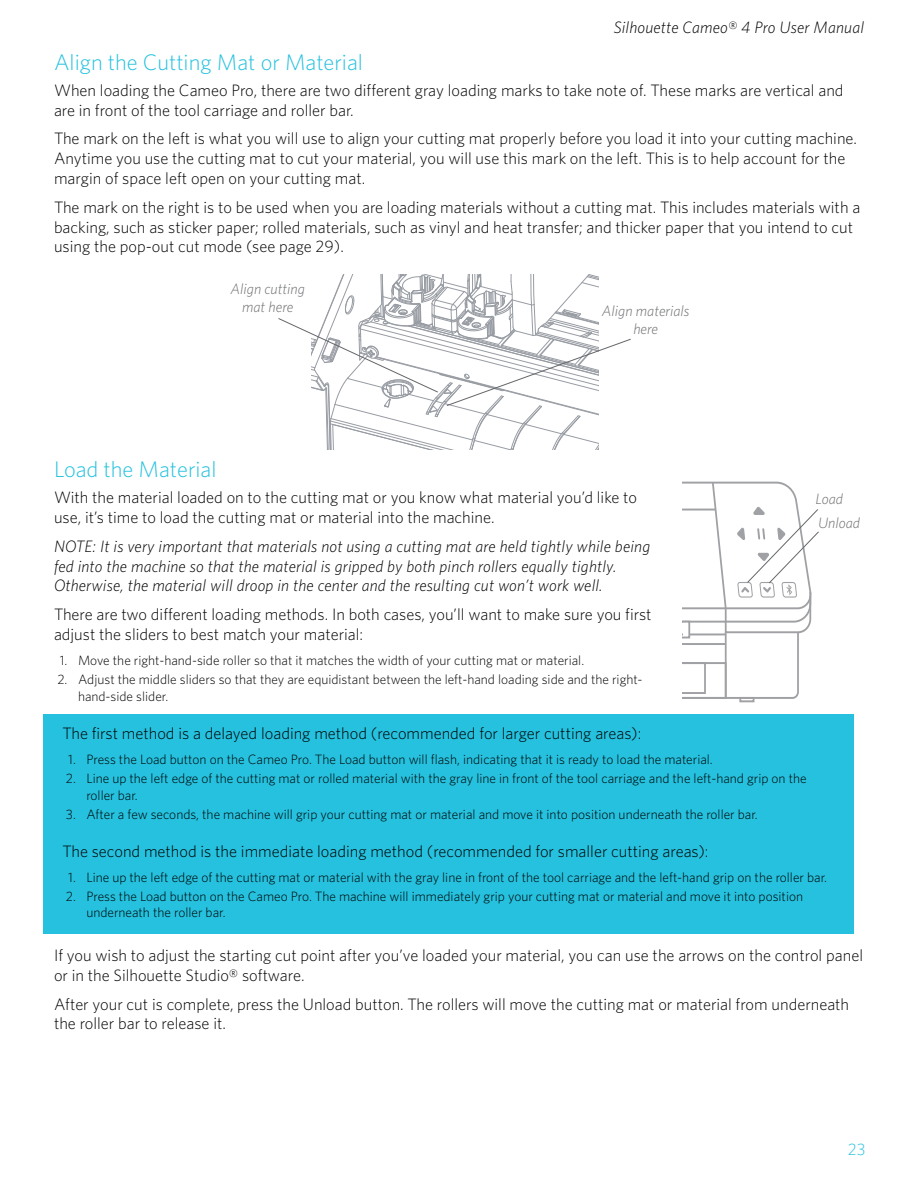
<style>
.page{position:relative;width:918px;height:1188px;background:#fff}
.page>*{position:absolute;margin:0;border:0;box-sizing:border-box;transform-origin:0 0}
.t1{font:300 22.5px "Whitney";color:#25c1de}
.t2{font:300 16.5px/19.8px "Whitney";color:#000}
.t3{font:italic 300 16.5px/19.8px "Whitney";letter-spacing:.01em;color:#000}
.t4{font:300 16.5px "Whitney";color:#25c1de}
.t5{font:italic 300 15px/18px "Whitney";color:#6d6e71;text-align:center}
.t6{font:300 13.5px/16.2px "Whitney";color:#000}
</style>
<div class="page">
<svg style="left:278px;top:274px;width:353px;height:176px"></svg>
<div style="left:739px;top:697px;width:16px;height:5px;border:2px solid #9fa1a4"></div>
<svg style="left:683px;top:481px;width:136px;height:219px"></svg>
<div style="left:44px;top:715px;width:810px;height:219px;background:#25c1de"></div>
<p class="t3" style="left:614px;top:18px;width:252px">Silhouette Cameo® 4 Pro User Manual</p>
<h1 class="t1" style="left:54px;top:53px;width:310px">Align the Cutting Mat or Material</h1>
<p class="t2" style="left:54px;top:81px;width:791px">When loading the Cameo Pro, there are two different gray loading marks to take note of. These marks are vertical and are in front of the tool carriage and roller bar.</p>
<p class="t2" style="left:54px;top:130px;width:805px">The mark on the left is what you will use to align your cutting mat properly before you load it into your cutting machine.<br>Anytime you use the cutting mat to cut your material, you will use this mark on the left. This is to help account for the margin of space left open on your cutting mat.</p>
<p class="t2" style="left:54px;top:198px;width:808px">The mark on the right is to be used when you are loading materials without a cutting mat. This includes materials with a backing, such as sticker paper; rolled materials, such as vinyl and heat transfer; and thicker paper that you intend to cut using the pop-out cut mode (see page 29).</p>
<p class="t5" style="left:231px;top:281px;width:76px">Align cutting mat here</p>
<p class="t5" style="left:602px;top:303px;width:89px">Align materials here</p>
<h1 class="t1" style="left:54px;top:461px;width:164px">Load the Material</h1>
<p class="t2" style="left:54px;top:489px;width:585px">With the material loaded on to the cutting mat or you know what material you’d like to use, it’s time to load the cutting mat or material into the machine.</p>
<p class="t3" style="left:54px;top:537px;width:598px">NOTE: It is very important that materials not using a cutting mat are held tightly while being fed into the machine so that the material is gripped by both pinch rollers equally tightly.<br>Otherwise, the material will droop in the center and the resulting cut won’t work well.</p>
<p class="t2" style="left:54px;top:606px;width:599px">There are two different loading methods. In both cases, you’ll want to make sure you first adjust the sliders to best match your material:</p>
<p class="t6" style="left:60px;top:653px;width:526px">1. Move the right-hand-side roller so that it matches the width of your cutting mat or material.</p>
<p class="t6" style="left:78px;top:673px;width:566px;text-indent:-21px">2. Adjust the middle sliders so that they are equidistant between the left-hand loading side and the right&shy;hand-side slider.</p>
<p class="t5" style="left:815px;top:488px;width:46px;line-height:23.7px;text-align:left">Load<br>Unload</p>
<p class="t2" style="left:62px;top:724px;width:580px">The first method is a delayed loading method (recommended for larger cutting areas):</p>
<p class="t6" style="left:68px;top:752px;width:646px">1. Press the Load button on the Cameo Pro. The Load button will flash, indicating that it is ready to load the material.</p>
<p class="t6" style="left:86px;top:771px;width:722px;text-indent:-21px">2. Line up the left edge of the cutting mat or rolled material with the gray line in front of the tool carriage and the left-hand grip on the roller bar.</p>
<p class="t6" style="left:66px;top:807px;width:693px">3. After a few seconds, the machine will grip your cutting mat or material and move it into position underneath the roller bar.</p>
<p class="t2" style="left:62px;top:842px;width:648px">The second method is the immediate loading method (recommended for smaller cutting areas):</p>
<p class="t6" style="left:68px;top:870px;width:760px">1. Line up the left edge of the cutting mat or material with the gray line in front of the tool carriage and the left-hand grip on the roller bar.</p>
<p class="t6" style="left:86px;top:889px;width:718px;text-indent:-21px">2. Press the Load button on the Cameo Pro. The machine will immediately grip your cutting mat or material and move it into position underneath the roller bar.</p>
<p class="t2" style="left:54px;top:946px;width:811px">If you wish to adjust the starting cut point after you’ve loaded your material, you can use the arrows on the control panel or in the Silhouette Studio® software.</p>
<p class="t2" style="left:54px;top:995px;width:797px">After your cut is complete, press the Unload button. The rollers will move the cutting mat or material from underneath the roller bar to release it.</p>
<p class="t4" style="left:848px;top:1142px;width:19px">23</p>
</div>
